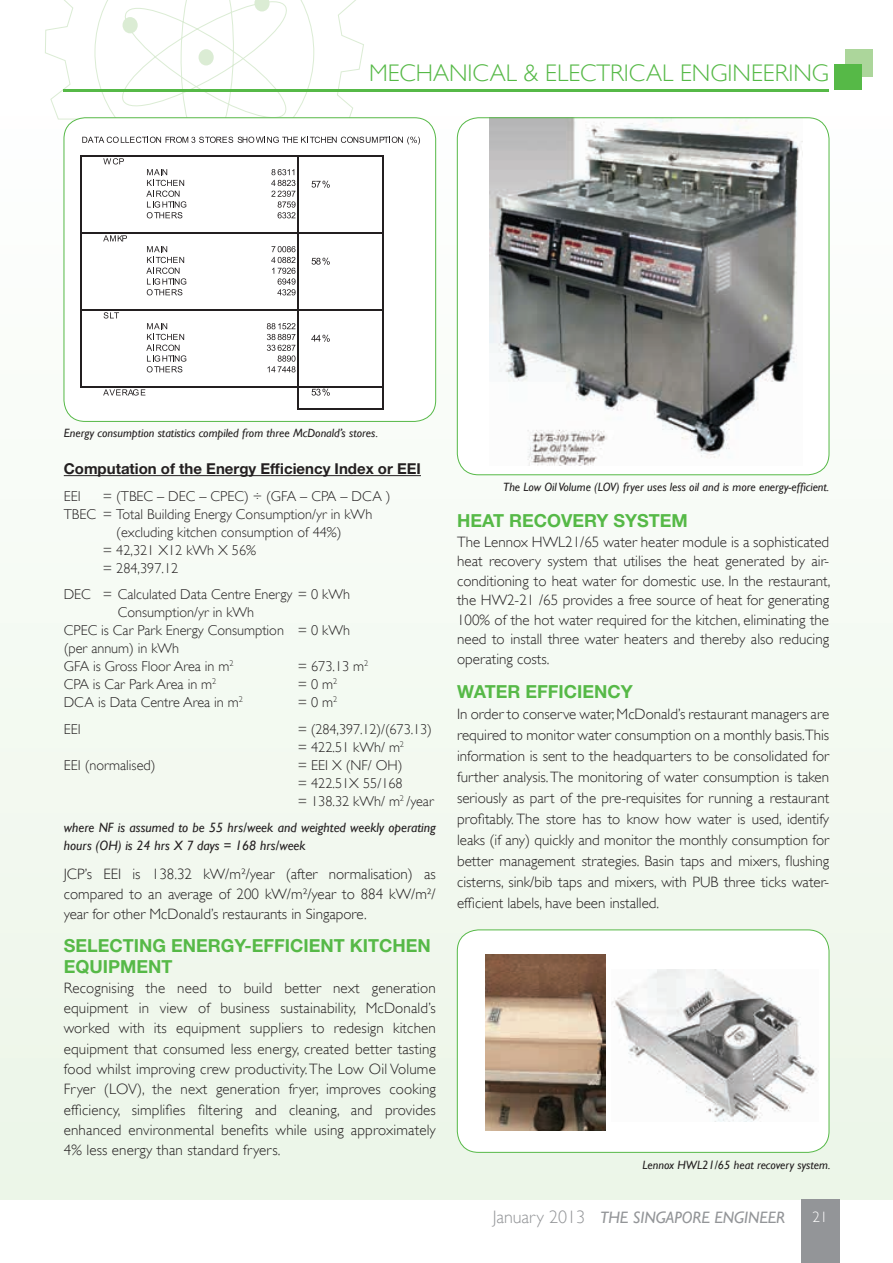
<style>
.page{position:relative;width:893px;height:1263px;background:#fff}
.page>*{position:absolute;margin:0;border:0;box-sizing:border-box;transform-origin:0 0}
.t1{font:300 24px "Gill Sans";color:#56b947}
.t2{font:700 18px/20.2px "Helvetica Neue LT Std";color:#56b947}
.t3{font:italic 16.5px "Gill Sans";color:#939598}
.t4{font:300 15px/20.2px "Gill Sans";color:#231f20;text-align:justify}
.t5{font:700 15px "Helvetica Neue LT Std";color:#231f20}
.t6{font:300 15px "Gill Sans";color:#fff}
.t7{font:300 14.25px/18px "Gill Sans";color:#231f20}
.t8{font:italic 13.5px/18px "Gill Sans";color:#231f20}
.t9{font:italic 12px "Gill Sans";color:#231f20}
.s1{font-weight:300;font-style:normal;font-size:18px}
</style>
<div class="page">
<div style="left:0;top:103px;width:893px;height:1096px;background:#f3f9f1"></div>
<svg style="left:45px;top:0;width:37px;height:217px"></svg>
<hr style="left:64px;top:89px;width:765px;height:2px;background:#56b947">
<div style="left:845px;top:50px;width:28px;height:27px;background:#acd69b"></div>
<div style="left:834px;top:65px;width:27px;height:25px;background:#56b947"></div>
<div style="left:801px;top:1199px;width:38px;height:64px;background:#939598"></div>
<hr style="left:64px;top:475px;width:357px;height:1px;background:#231f20">
<div style="left:64px;top:118px;width:372px;height:303px;background:#fff;border-radius:21px"></div>
<svg style="left:82px;top:0;width:338px;height:145px"></svg>
<svg style="left:103px;top:158px;width:21px;height:6px"></svg>
<svg style="left:312px;top:181px;width:18px;height:7px"></svg>
<svg style="left:271px;top:169px;width:24px;height:49px"></svg>
<svg style="left:146px;top:169px;width:40px;height:49px"></svg>
<svg style="left:103px;top:235px;width:24px;height:6px"></svg>
<svg style="left:312px;top:258px;width:18px;height:7px"></svg>
<svg style="left:271px;top:246px;width:24px;height:49px"></svg>
<svg style="left:146px;top:246px;width:40px;height:49px"></svg>
<svg style="left:104px;top:312px;width:15px;height:6px"></svg>
<svg style="left:311px;top:335px;width:19px;height:7px"></svg>
<svg style="left:146px;top:323px;width:40px;height:49px"></svg>
<svg style="left:267px;top:323px;width:29px;height:49px"></svg>
<svg style="left:103px;top:389px;width:42px;height:7px"></svg>
<svg style="left:312px;top:389px;width:18px;height:7px"></svg>
<hr style="left:80px;top:155px;width:2px;height:233px;background:#231f20">
<hr style="left:297px;top:157px;width:2px;height:252px;background:#231f20">
<hr style="left:382px;top:157px;width:2px;height:252px;background:#231f20">
<hr style="left:82px;top:155px;width:302px;height:2px;background:#231f20">
<hr style="left:82px;top:232px;width:302px;height:2px;background:#231f20">
<hr style="left:82px;top:309px;width:302px;height:2px;background:#231f20">
<hr style="left:82px;top:386px;width:302px;height:2px;background:#231f20">
<hr style="left:299px;top:408px;width:85px;height:1px;background:#231f20">
<div style="left:64px;top:118px;width:372px;height:304px;border:1px solid #56b947;border-radius:21px"></div>
<div style="left:457px;top:118px;width:372px;height:357px;background:#fff;border-radius:21px"></div>
<img style="left:489px;top:120px;width:314px;height:346px">
<div style="left:457px;top:118px;width:372px;height:357px;border:1px solid #56b947;border-radius:21px"></div>
<div style="left:457px;top:930px;width:372px;height:222px;background:#fff;border-radius:21px"></div>
<div style="left:457px;top:930px;width:372px;height:222px;border:1px solid #56b947;border-radius:21px"></div>
<img style="left:612px;top:969px;width:207px;height:153px">
<img style="left:485px;top:955px;width:121px;height:175px">
<h1 class="t1" style="left:369px;top:59px;width:462px">MECHANICAL &amp; ELECTRICAL ENGINEERING</h1>
<p class="t9" style="left:64px;top:426px;width:316px">Energy consumption statistics compiled from three McDonaldÕs stores.</p>
<p class="t5" style="left:64px;top:459px;width:359px">Computation of the Energy Efficiency Index or EEI</p>
<p class="t7" style="left:64px;top:487px;width:18px">EEI</p>
<p class="t7" style="left:103px;top:487px;width:289px">= (TBEC Ð DEC Ð CPEC) Ö (GFA Ð CPA Ð DCA )</p>
<p class="t7" style="left:64px;top:505px;width:310px">TBEC = Total Building Energy Consumption/yr in kWh</p>
<p class="t7" style="left:116px;top:523px;width:227px">(excluding kitchen consumption of 44%)</p>
<p class="t7" style="left:103px;top:541px;width:155px">= 42,321 X12 kWh X 56%</p>
<p class="t7" style="left:103px;top:559px;width:77px">= 284,397.12</p>
<p class="t7" style="left:64px;top:585px;width:288px">DEC = Calculated Data Centre Energy = 0 kWh</p>
<p class="t7" style="left:118px;top:603px;width:138px">Consumption/yr in kWh</p>
<p class="t7" style="left:64px;top:621px;width:288px">CPEC is Car Park Energy Consumption = 0 kWh</p>
<p class="t7" style="left:64px;top:639px;width:117px">(per annum) in kWh</p>
<p class="t7" style="left:64px;top:657px;width:171px">GFA is Gross Floor Area in m<sup>2</sup></p>
<p class="t7" style="left:298px;top:657px;width:72px">= 673.13 m<sup>2</sup></p>
<p class="t7" style="left:64px;top:675px;width:154px">CPA is Car Park Area in m<sup>2</sup></p>
<p class="t7" style="left:298px;top:675px;width:41px">= 0 m<sup>2</sup></p>
<p class="t7" style="left:64px;top:693px;width:181px">DCA is Data Centre Area in m<sup>2</sup></p>
<p class="t7" style="left:298px;top:693px;width:41px">= 0 m<sup>2</sup></p>
<p class="t7" style="left:64px;top:720px;width:18px">EEI</p>
<p class="t7" style="left:298px;top:720px;width:136px">= (284,397.12)/(673.13) = 422.51 kWh/ m<sup>2</sup></p>
<p class="t7" style="left:64px;top:756px;width:93px">EEI (normalised)</p>
<p class="t7" style="left:298px;top:756px;width:137px">= EEI X (NF/ OH)<br>= 422.51X 55/168<br>= 138.32 kWh/ m<sup>2</sup> /year</p>
<p class="t8" style="left:64px;top:819px;width:374px">where NF is assumed to be 55 hrs/week and weighted weekly operating hours (OH) is 24 hrs X 7 days = 168 hrs/week</p>
<p class="t4" style="left:64px;top:864px;width:374px">JCP’s EEI is 138.32 kW/m²/year (after normalisation) as compared to an average of 200 kW/m²/year to 884 kW/m²/ year for other McDonaldÕs restaurants in Singapore.</p>
<p class="t2" style="left:64px;top:935px;width:368px">SELECTING ENERGY-EFFICIENT KITCHEN<br>EQUIPMENT</p>
<p class="t4" style="left:64px;top:978px;width:374px">Recognising the need to build better next generation equipment in view of business sustainability, McDonaldÕs worked with its equipment suppliers to redesign kitchen equipment that consumed less energy, created better tasting food whilst improving crew productivity. The Low Oil Volume Fryer (LOV), the next generation fryer, improves cooking efficiency, simplifies filtering and cleaning, and provides enhanced environmental benefits while using approximately 4% less energy than standard fryers.</p>
<p class="t9" style="left:503px;top:481px;width:328px">The Low Oil Volume (LOV) fryer uses less oil and is more energy-efficient.</p>
<p class="t2" style="left:457px;top:510px;width:232px">HEAT RECOVERY SYSTEM</p>
<p class="t4" style="left:457px;top:532px;width:375px;line-height:19.5px">The Lennox HWL21/65 water heater module is a sophisticated heat recovery system that utilises the heat generated by air&shy;conditioning to heat water for domestic use. In the restaurant, the HW2-21 /65 provides a free source of heat for generating 100% of the hot water required for the kitchen, eliminating the need to install three water heaters and thereby also reducing operating costs.</p>
<p class="t2" style="left:457px;top:681px;width:177px">WATER EFFICIENCY</p>
<p class="t4" style="left:457px;top:703px;width:374px;line-height:21px">In order to conserve water, McDonaldÕs restaurant managers are required to monitor water consumption on a monthly basis.This information is sent to the headquarters to be consolidated for further analysis. The monitoring of water consumption is taken seriously as part of the pre-requisites for running a restaurant profitably. The store has to know how water is used, identify leaks (if any) quickly and monitor the monthly consumption for better management strategies. Basin taps and mixers, flushing cisterns, sink/bib taps and mixers, with PUB three ticks water&shy;efficient labels, have been installed.</p>
<p class="t9" style="left:642px;top:1158px;width:189px">Lennox HWL21/65 heat recovery system.</p>
<p class="t3" style="left:493px;top:1208px;width:294px"><span class="s1">January 2013</span> THE SINGAPORE ENGINEER</p>
<p class="t6" style="left:813px;top:1208px;width:16px">21</p>
</div>
